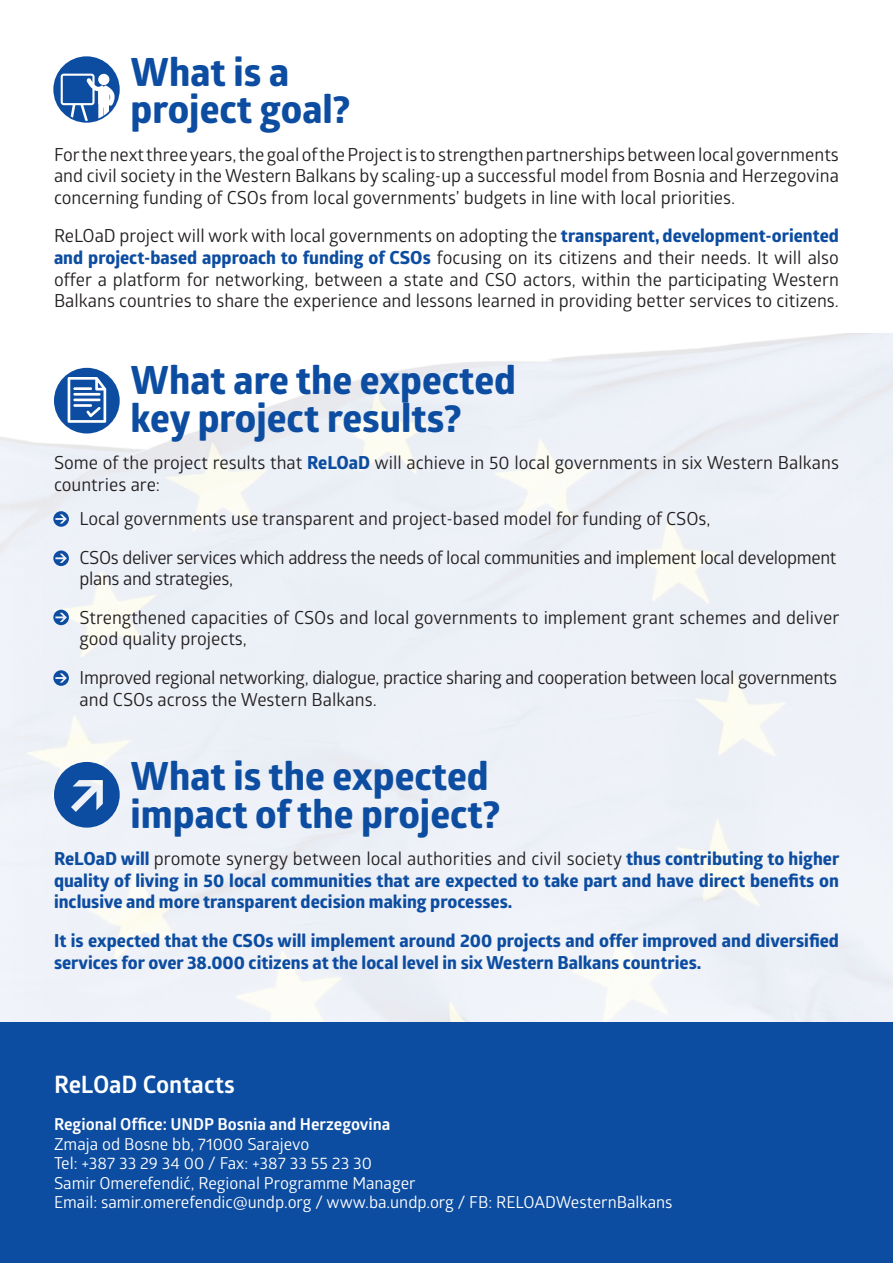
<style>
.page{position:relative;width:893px;height:1263px;background:#fff}
.page>*{position:absolute;margin:0;border:0;box-sizing:border-box;transform-origin:0 0}
.t1{font:700 39px/37.8px "Globerx";color:#0d4da1}
.t2{font:700 24px "Glober";color:#fff}
.t3{font:18px/21.6px "Glober";color:#231f20;text-align:justify}
.t4{font:700 18px/21.6px "Globerx";color:#0d4da1}
.t5{font:18px/38.5px "Glober";letter-spacing:-.02em;color:#231f20}
.t6{font:16.5px/19.5px "Glober";color:#fff}
.t7{font:700 16.5px "Glober";color:#fff}
.s1{font-family:"Globerx";font-weight:700;color:#0d4da1}
</style>
<div class="page">
<img style="left:0;top:333px;width:893px;height:690px">
<div style="left:0;top:1023px;width:893px;height:240px;background:#0d4da1"></div>
<svg style="left:53px;top:56px;width:67px;height:67px"></svg>
<svg style="left:54px;top:762px;width:66px;height:66px"></svg>
<svg style="left:54px;top:368px;width:66px;height:65px"></svg>
<svg style="left:53px;top:511px;width:16px;height:16px"></svg>
<svg style="left:53px;top:550px;width:16px;height:16px"></svg>
<svg style="left:53px;top:610px;width:16px;height:15px"></svg>
<svg style="left:53px;top:670px;width:16px;height:16px"></svg>
<h1 class="t1" style="left:131px;top:52px;width:221px">What is a project goal?</h1>
<p class="t3" style="left:54px;top:143px;width:786px">For the next three years, the goal of the Project is to strengthen partnerships between local governments and civil society in the Western Balkans by scaling-up a successful model from Bosnia and Herzegovina concerning funding of CSOs from local governments’ budgets in line with local priorities.</p>
<p class="t3" style="left:54px;top:224px;width:786px">ReLOaD project will work with local governments on adopting the <span class="s1">transparent, development-oriented and project-based approach to funding of CSOs</span> focusing on its citizens and their needs. It will also offer a platform for networking, between a state and CSO actors, within the participating Western Balkans countries to share the experience and lessons learned in providing better services to citizens.</p>
<h1 class="t1" style="left:131px;top:361px;width:387px">What are the expected key project results?</h1>
<p class="t3" style="left:54px;top:451px;width:786px">Some of the project results that <span class="s1">ReLOaD</span> will achieve in 50 local governments in six Western Balkans countries are:</p>
<p class="t5" style="left:80px;top:499px;width:758px">Local governments use transparent and project-based model for funding of CSOs,<br>CSOs deliver services which address the needs of local communities and implement local development</p>
<p class="t3" style="left:80px;top:559px;width:761px;line-height:38.5px">plans and strategies,<br>Strengthened capacities of CSOs and local governments to implement grant schemes and deliver</p>
<p class="t5" style="left:80px;top:619px;width:759px">good quality projects,<br>Improved regional networking, dialogue, practice sharing and cooperation between local governments</p>
<p class="t3" style="left:80px;top:688px;width:299px">and CSOs across the Western Balkans.</p>
<h1 class="t1" style="left:131px;top:757px;width:371px">What is the expected impact of the project?</h1>
<p class="t3" style="left:54px;top:847px;width:787px"><span class="s1">ReLOaD will</span> promote synergy between local authorities and civil society <span class="s1">thus contributing to higher</span></p>
<p class="t4" style="left:54px;top:869px;width:786px">quality of living in 50 local communities that are expected to take part and have direct benefits on inclusive and more transparent decision making processes.</p>
<p class="t4" style="left:54px;top:929px;width:786px">It is expected that the CSOs will implement around 200 projects and offer improved and diversified services for over 38.000 citizens at the local level in six Western Balkans countries.</p>
<h2 class="t2" style="left:54px;top:1067px;width:182px">ReLOaD Contacts</h2>
<p class="t7" style="left:54px;top:1113px;width:338px">Regional Office: UNDP Bosnia and Herzegovina</p>
<p class="t6" style="left:54px;top:1133px;width:620px">Zmaja od Bosne bb, 71000 Sarajevo<br>Tel: +387 33 29 34 00 / Fax: +387 33 55 23 30<br>Samir Omerefendić, Regional Programme Manager<br>Email: samir.omerefendic@undp.org / www.ba.undp.org / FB: RELOADWesternBalkans</p>
</div>
